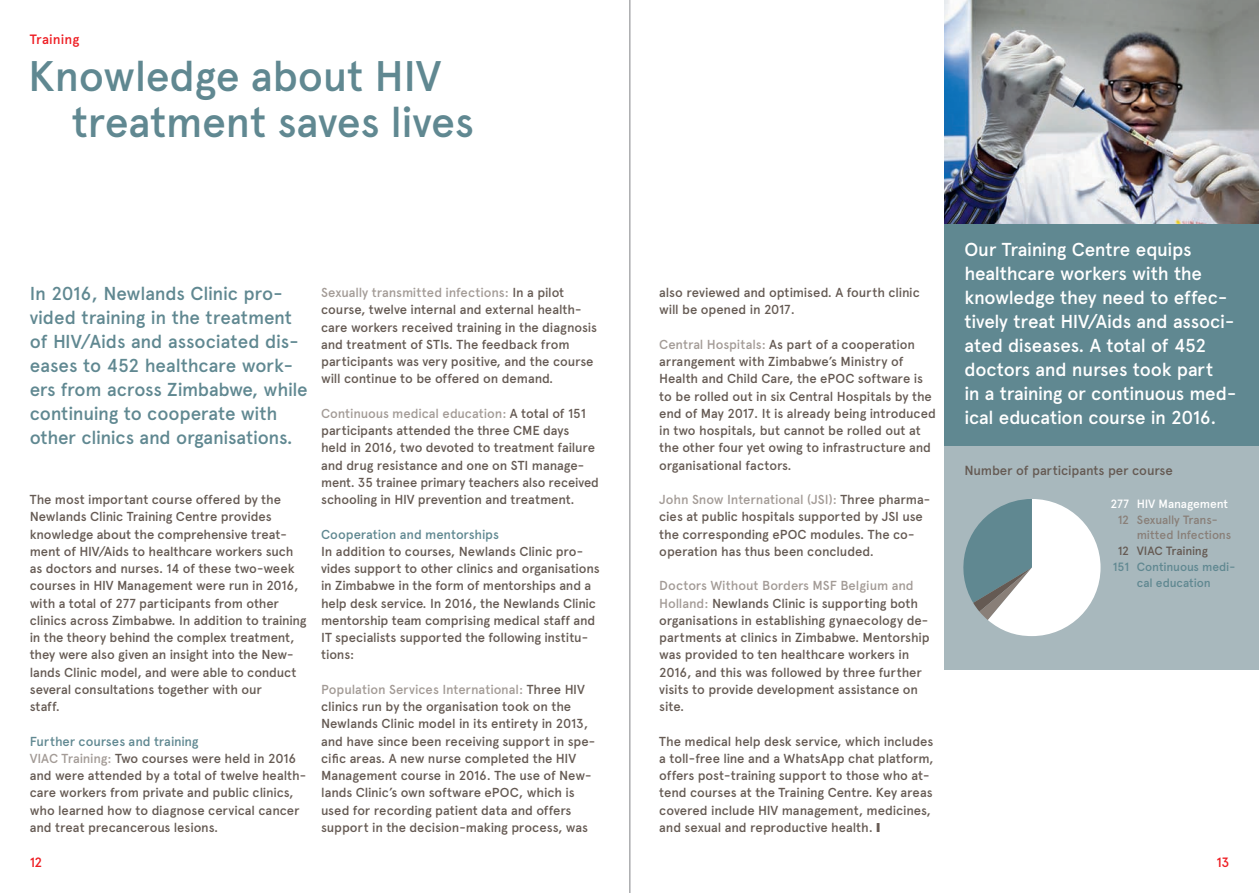
<style>
.page{position:relative;width:1259px;height:893px;background:#fff}
.page>*{position:absolute;margin:0;border:0;box-sizing:border-box;transform-origin:0 0}
.t1{font:500 42.75px/45.6px "Apercu";letter-spacing:-.01em;color:#608891}
.t2{font:500 18.75px/24px "Apercu";letter-spacing:-.015em;color:#fff}
.t3{font:500 18.75px/24px "Apercu";letter-spacing:-.01em;color:#608891}
.t4{font:500 13.5px "Apercu";letter-spacing:.005em;color:#ee1d23}
.t5{font:500 13.2px "Apercu";letter-spacing:-.01em;color:#655a53}
.t6{font:500 13.05px/17.2px "Apercu";letter-spacing:-.01em;color:#655a53}
.t7{font:500 13.05px "Apercu";letter-spacing:-.01em;color:#608891}
.t8{font:500 12px/15.8px "Apercu";letter-spacing:-.01em;color:#897f78}
.t9{font:500 12px/15.8px "Apercu";letter-spacing:-.01em;color:#608891}
.t10{font:500 12px "Apercu";letter-spacing:-.01em;color:#fff}
.t11{font:500 12px "Apercu";letter-spacing:-.015em;color:#655a53}
.s1{color:#608891}
.s2{color:#a39b96}
</style>
<div class="page">
<hr style="left:629px;top:0;width:1px;height:893px;background:#808285">
<div style="left:944px;top:223px;width:315px;height:223px;background:#608891"></div>
<div style="left:944px;top:446px;width:315px;height:224px;background:#a8b8bd"></div>
<svg style="left:963px;top:499px;width:137px;height:137px"></svg>
<img style="left:944px;top:0;width:315px;height:223px">
<p class="t4" style="left:30px;top:31px;width:51px">Training</p>
<h1 class="t1" style="left:72px;top:54px;width:403px;text-indent:-44px">Knowledge about HIV treatment saves lives</h1>
<h2 class="t3" style="left:30px;top:282px;width:279px">In 2016, Newlands Clinic pro&shy;vided training in the treatment of HIV/Aids and associated dis&shy;eases to 452 healthcare work&shy;ers from across Zimbabwe, while continuing to cooperate with other clinics and organisations.</h2>
<p class="t6" style="left:30px;top:491px;width:278px">The most important course offered by the Newlands Clinic Training Centre provides knowledge about the comprehensive treat&shy;ment of HIV/Aids to healthcare workers such as doctors and nurses. 14 of these two-week courses in HIV Management were run in 2016, with a total of 277 participants from other clinics across Zimbabwe. In addition to training in the theory behind the complex treatment, they were also given an insight into the New&shy;lands Clinic model, and were able to conduct several consultations together with our<br>staff.</p>
<p class="t6" style="left:30px;top:732px;width:278px"><span class="s1">Further courses and training<br></span><span class="s2">VIAC Training:</span> Two courses were held in 2016 and were attended by a total of twelve health&shy;care workers from private and public clinics, who learned how to diagnose cervical cancer and treat precancerous lesions.</p>
<p class="t6" style="left:321px;top:284px;width:277px"><span class="s2">Sexually transmitted infections:</span> In a pilot course, twelve internal and external health&shy;care workers received training in the diagnosis and treatment of STIs. The feedback from participants was very positive, and the course will continue to be offered on demand.</p>
<p class="t6" style="left:321px;top:405px;width:279px"><span class="s2">Continuous medical education:</span> A total of 151 participants attended the three CME days<br>held in 2016, two devoted to treatment failure and drug resistance and one on STI manage&shy;ment. 35 trainee primary teachers also received schooling in HIV prevention and treatment.</p>
<p class="t7" style="left:321px;top:526px;width:179px">Cooperation and mentorships</p>
<p class="t6" style="left:321px;top:543px;width:280px">In addition to courses, Newlands Clinic pro&shy;vides support to other clinics and organisations in Zimbabwe in the form of mentorships and a help desk service. In 2016, the Newlands Clinic mentorship team comprising medical staff and IT specialists supported the following institu&shy;tions:</p>
<p class="t6" style="left:321px;top:681px;width:275px"><span class="s2">Population Services International:</span> Three HIV clinics run by the organisation took on the Newlands Clinic model in its entirety in 2013, and have since been receiving support in spe&shy;cific areas. A new nurse completed the HIV Management course in 2016. The use of New&shy;lands Clinic’s own software ePOC, which is used for recording patient data and offers support in the decision-making process, was</p>
<p class="t6" style="left:659px;top:284px;width:262px">also reviewed and optimised. A fourth clinic will be opened in 2017.</p>
<p class="t6" style="left:659px;top:336px;width:278px"><span class="s2">Central Hospitals:</span> As part of a cooperation arrangement with Zimbabwe’s Ministry of Health and Child Care, the ePOC software is to be rolled out in six Central Hospitals by the end of May 2017. It is already being introduced in two hospitals, but cannot be rolled out at the other four yet owing to infrastructure and organisational factors.</p>
<p class="t6" style="left:659px;top:491px;width:272px"><span class="s2">John Snow International (JSI):</span> Three pharma&shy;cies at public hospitals supported by JSI use the corresponding ePOC modules. The co&shy;operation has thus been concluded.</p>
<p class="t6" style="left:659px;top:577px;width:272px"><span class="s2">Doctors Without Borders MSF Belgium and Holland:</span> Newlands Clinic is supporting both organisations in establishing gynaecology de&shy;partments at clinics in Zimbabwe. Mentorship was provided to ten healthcare workers in 2016, and this was followed by three further visits to provide development assistance on site.</p>
<p class="t6" style="left:659px;top:732px;width:276px">The medical help desk service, which includes a toll-free line and a WhatsApp chat platform, offers post-training support to those who at&shy;tend courses at the Training Centre. Key areas covered include HIV management, medicines, and sexual and reproductive health. ❙</p>
<p class="t2" style="left:964px;top:237px;width:273px">Our Training Centre equips healthcare workers with the knowledge they need to effec&shy;tively treat HIV/Aids and associ&shy;ated diseases. A total of 452 doctors and nurses took part<br>in a training or continuous med&shy;ical education course in 2016.</p>
<p class="t5" style="left:964px;top:462px;width:210px">Number of participants per course</p>
<p class="t10" style="left:1110px;top:496px;width:20px">277</p>
<p class="t8" style="left:1117px;top:512px;width:13px">12</p>
<p class="t11" style="left:1117px;top:544px;width:13px">12</p>
<p class="t9" style="left:1112px;top:559px;width:18px">151</p>
<p class="t10" style="left:1137px;top:496px;width:93px">HIV Management</p>
<p class="t8" style="left:1137px;top:512px;width:96px">Sexually Trans&shy;mitted Infections</p>
<p class="t11" style="left:1137px;top:544px;width:72px">VIAC Training</p>
<p class="t9" style="left:1137px;top:559px;width:100px">Continuous medi&shy;cal education</p>
<p class="t4" style="left:30px;top:854px;width:14px">12</p>
<p class="t4" style="left:1216px;top:854px;width:14px">13</p>
</div>
